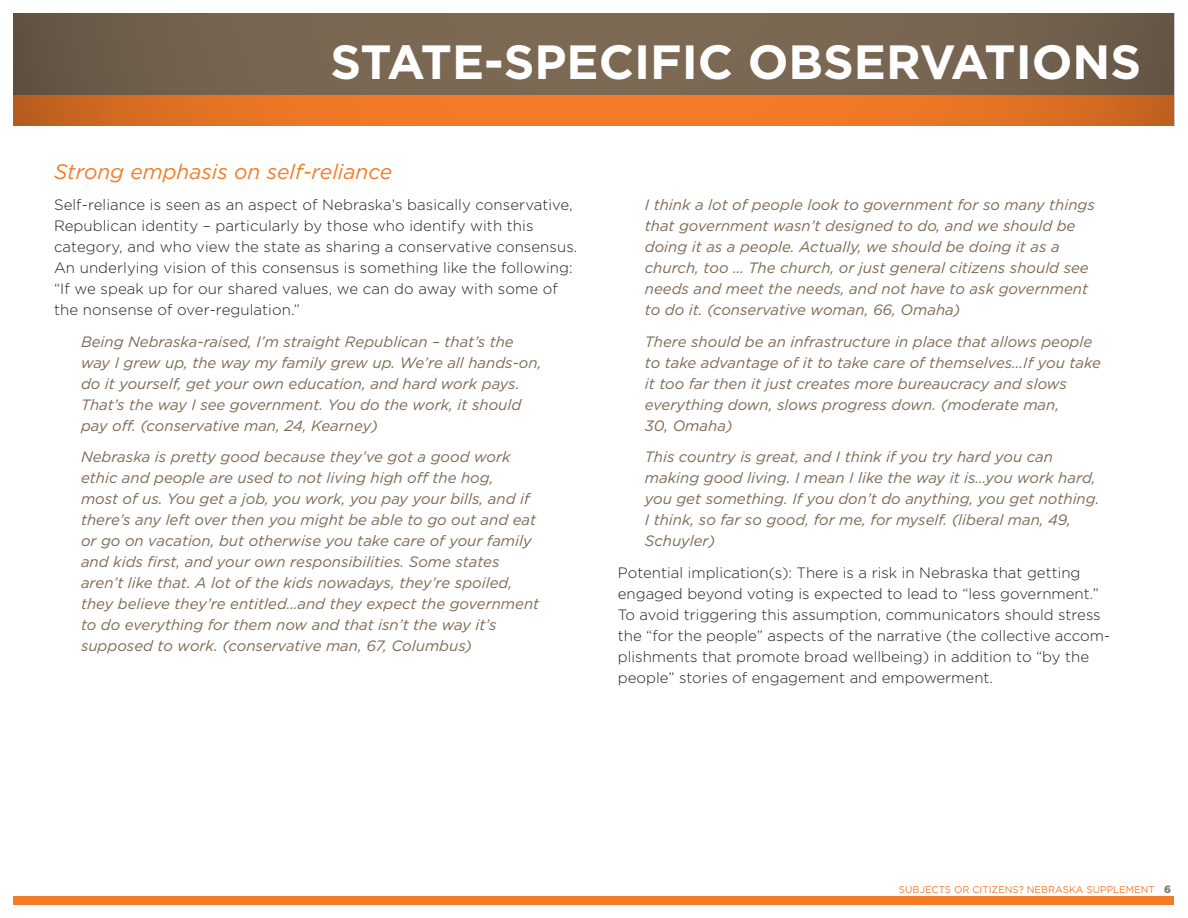
<style>
.page{position:relative;width:1188px;height:918px;background:#fff}
.page>*{position:absolute;margin:0;border:0;box-sizing:border-box;transform-origin:0 0}
.t1{font:700 48px "Gotham";color:#fff}
.SUB_SUPPLEMENT{font:italic 21px "Gotham";color:#f47b28}
.Quote_1_2{font:italic 15px/21px "Gotham";color:#7c6954}
.Copy{font:300 15px/21px "Gotham";color:#231f20}
.t2{font:900 10.5px "Gotham";color:#7c7c71}
.t3{font:9.75px "Gotham";color:#f47b28}
</style>
<div class="page">
<div style="left:14px;top:896px;width:1160px;height:8px;background:#f47b28"></div>
<svg style="left:14px;top:14px;width:1160px;height:111px;background:#936744"></svg>
<p class="t1" style="left:331px;top:34px;width:812px">STATE-SPECIFIC OBSERVATIONS</p>
<p class="SUB_SUPPLEMENT" style="left:54px;top:160px;width:340px">Strong emphasis on self-reliance</p>
<p class="Copy" style="left:54px;top:194px;width:525px">Self-reliance is seen as an aspect of Nebraska’s basically conservative, Republican identity – particularly by those who identify with this category, and who view the state as sharing a conservative consensus.<br>An underlying vision of this consensus is something like the following: “If we speak up for our shared values, we can do away with some of the nonsense of over-regulation.”</p>
<p class="Quote_1_2" style="left:81px;top:331px;width:462px">Being Nebraska-raised, I’m straight Republican – that’s the way I grew up, the way my family grew up. We’re all hands-on, do it yourself, get your own education, and hard work pays.<br>That’s the way I see government. You do the work, it should pay off. (conservative man, 24, Kearney)</p>
<p class="Quote_1_2" style="left:81px;top:446px;width:460px">Nebraska is pretty good because they’ve got a good work ethic and people are used to not living high off the hog,<br>most of us. You get a job, you work, you pay your bills, and if there’s any left over then you might be able to go out and eat or go on vacation, but otherwise you take care of your family and kids first, and your own responsibilities. Some states aren’t like that. A lot of the kids nowadays, they’re spoiled, they believe they’re entitled…and they expect the government to do everything for them now and that isn’t the way it’s supposed to work. (conservative man, 67, Columbus)</p>
<p class="Quote_1_2" style="left:645px;top:194px;width:452px">I think a lot of people look to government for so many things that government wasn’t designed to do, and we should be doing it as a people. Actually, we should be doing it as a church, too … The church, or just general citizens should see needs and meet the needs, and not have to ask government to do it. (conservative woman, 66, Omaha)</p>
<p class="Quote_1_2" style="left:645px;top:331px;width:458px">There should be an infrastructure in place that allows people to take advantage of it to take care of themselves…If you take it too far then it just creates more bureaucracy and slows everything down, slows progress down. (moderate man,<br>30, Omaha)</p>
<p class="Quote_1_2" style="left:645px;top:446px;width:456px">This country is great, and I think if you try hard you can making good living. I mean I like the way it is…you work hard, you get something. If you don’t do anything, you get nothing.<br>I think, so far so good, for me, for myself. (liberal man, 49, Schuyler)</p>
<p class="Copy" style="left:618px;top:562px;width:494px">Potential implication(s): There is a risk in Nebraska that getting engaged beyond voting is expected to lead to “less government.” To avoid triggering this assumption, communicators should stress the “for the people” aspects of the narrative (the collective accom&shy;plishments that promote broad wellbeing) in addition to “by the people” stories of engagement and empowerment.</p>
<p class="t3" style="left:899px;top:884px;width:257px">SUBJECTS OR CITIZENS? NEBRASKA SUPPLEMENT</p>
<p class="t2" style="left:1164px;top:883px;width:8px">6</p>
</div>
